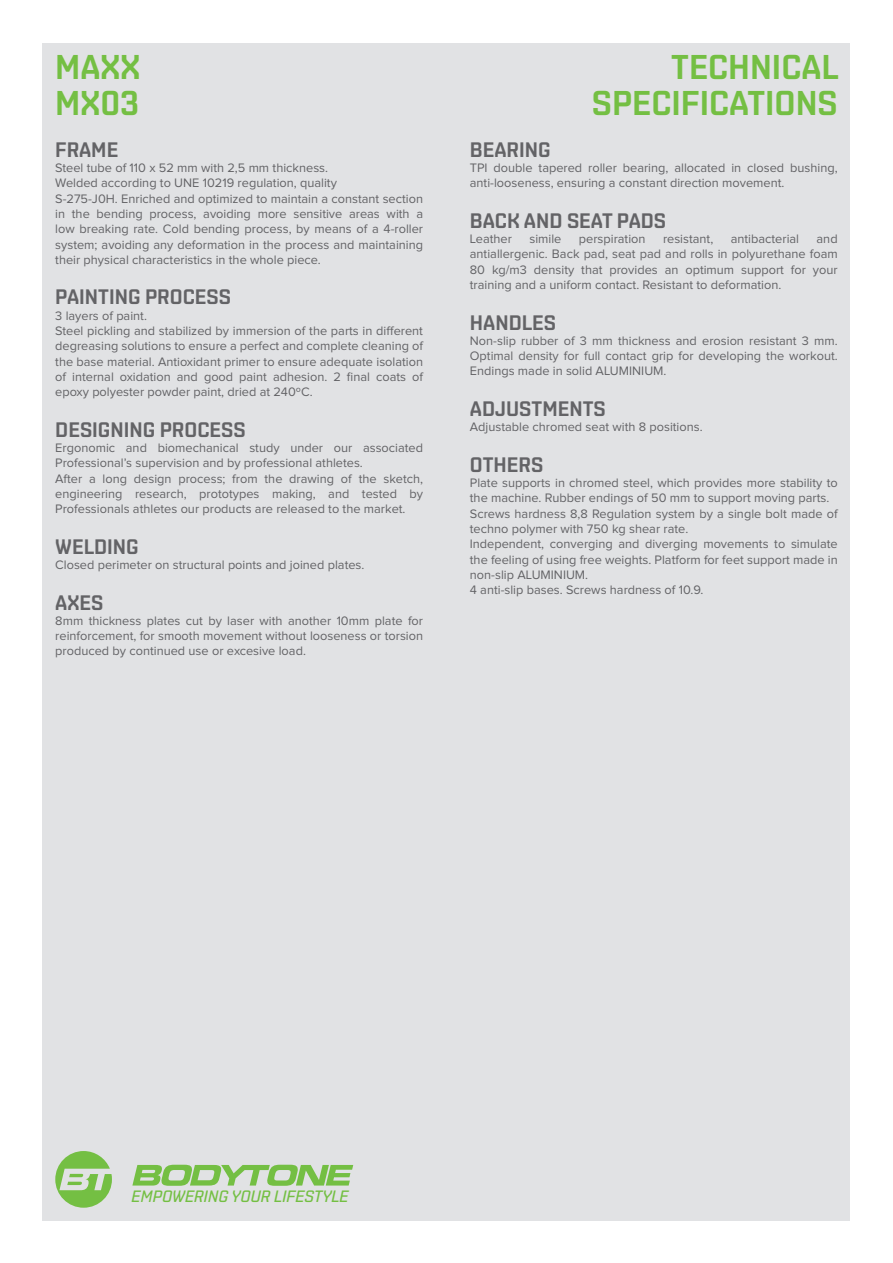
<style>
.page{position:relative;width:893px;height:1263px;background:#fff}
.page>*{position:absolute;margin:0;border:0;box-sizing:border-box;transform-origin:0 0}
.t1{font:600 34.5px "Shentox";color:#74bf43}
.t2{font:600 21px "Shentox";color:#636366}
.t3{font:italic 500 16.5px "Shentox";color:#74bf43}
.t4{font:12.75px/15.3px "Proxima Nova";color:#636366;text-align:justify}
</style>
<div class="page">
<div style="left:43px;top:43px;width:807px;height:1177px;background:#e1e2e4"></div>
<svg style="left:132px;top:1165px;width:221px;height:21px"></svg>
<svg style="left:55px;top:1151px;width:57px;height:57px"></svg>
<p class="t1" style="left:55px;top:47px;width:87px">MAXX</p>
<p class="t1" style="left:55px;top:83px;width:86px">MX03</p>
<p class="t2" style="left:55px;top:137px;width:65px">FRAME</p>
<p class="t4" style="left:55px;top:161px;width:274px">Steel tube of 110 x 52 mm with 2,5 mm thickness.</p>
<p class="t4" style="left:55px;top:176px;width:283px">Welded according to UNE 10219 regulation, quality</p>
<p class="t4" style="left:55px;top:191px;width:369px">S-275-J0H. Enriched and optimized to maintain a constant section in the bending process, avoiding more sensitive areas with a low breaking rate. Cold bending process, by means of a 4-roller system; avoiding any deformation in the process and maintaining their physical characteristics in the whole piece.</p>
<p class="t2" style="left:55px;top:285px;width:177px">PAINTING PROCESS</p>
<p class="t4" style="left:55px;top:308px;width:93px">3 layers of paint.</p>
<p class="t4" style="left:55px;top:324px;width:369px">Steel pickling and stabilized by immersion of the parts in different degreasing solutions to ensure a perfect and complete cleaning of the base material. Antioxidant primer to ensure adequate isolation of internal oxidation and good paint adhesion. 2 final coats of epoxy polyester powder paint, dried at 240ºC.</p>
<p class="t2" style="left:55px;top:417px;width:192px">DESIGNING PROCESS</p>
<p class="t4" style="left:55px;top:441px;width:369px">Ergonomic and biomechanical study under our associated<br>Professional’s supervision and by professional athletes.</p>
<p class="t4" style="left:55px;top:471px;width:369px">After a long design process; from the drawing of the sketch, engineering research, prototypes making, and tested by Professionals athletes our products are released to the market.</p>
<p class="t2" style="left:55px;top:534px;width:85px">WELDING</p>
<p class="t4" style="left:55px;top:558px;width:311px">Closed perimeter on structural points and joined plates.</p>
<p class="t2" style="left:55px;top:590px;width:50px">AXES</p>
<p class="t4" style="left:55px;top:613px;width:369px">8mm thickness plates cut by laser with another 10mm plate for reinforcement, for smooth movement without looseness or torsion produced by continued use or excesive load.</p>
<p class="t1" style="left:671px;top:47px;width:169px">TECHNICAL</p>
<p class="t1" style="left:592px;top:83px;width:247px">SPECIFICATIONS</p>
<p class="t2" style="left:470px;top:137px;width:82px">BEARING</p>
<p class="t4" style="left:470px;top:161px;width:369px">TPI double tapered roller bearing, allocated in closed bushing, anti-looseness, ensuring a constant direction movement.</p>
<p class="t2" style="left:470px;top:208px;width:198px">BACK AND SEAT PADS</p>
<p class="t4" style="left:470px;top:232px;width:44px">Leather</p>
<p class="t4" style="left:529px;top:232px;width:34px">simile</p>
<p class="t4" style="left:579px;top:232px;width:68px">perspiration</p>
<p class="t4" style="left:663px;top:232px;width:52px">resistant,</p>
<p class="t4" style="left:731px;top:232px;width:70px">antibacterial</p>
<p class="t4" style="left:470px;top:232px;width:369px;text-indent:347px">and antiallergenic. Back pad, seat pad and rolls in polyurethane foam 80 kg/m3 density that provides an optimum support for your training and a uniform contact. Resistant to deformation.</p>
<p class="t2" style="left:470px;top:310px;width:88px">HANDLES</p>
<p class="t4" style="left:470px;top:333px;width:369px">Non-slip rubber of 3 mm thickness and erosion resistant 3 mm.<br>Optimal density for full contact grip for developing the workout.<br>Endings made in solid ALUMINIUM.</p>
<p class="t2" style="left:470px;top:396px;width:137px">ADJUSTMENTS</p>
<p class="t4" style="left:470px;top:420px;width:234px">Adjustable chromed seat with 8 positions.</p>
<p class="t2" style="left:470px;top:452px;width:75px">OTHERS</p>
<p class="t4" style="left:470px;top:476px;width:369px">Plate supports in chromed steel, which provides more stability to the machine. Rubber endings of 50 mm to support moving parts.</p>
<p class="t4" style="left:470px;top:506px;width:369px">Screws hardness 8,8 Regulation system by a single bolt made of techno polymer with 750 kg shear rate.</p>
<p class="t4" style="left:470px;top:537px;width:369px">Independent, converging and diverging movements to simulate the feeling of using free weights. Platform for feet support made in non-slip ALUMINIUM.</p>
<p class="t4" style="left:470px;top:583px;width:235px">4 anti-slip bases. Screws hardness of 10.9.</p>
<p class="t3" style="left:132px;top:1186px;width:218px">EMPOWERING YOUR LIFESTYLE</p>
</div>
